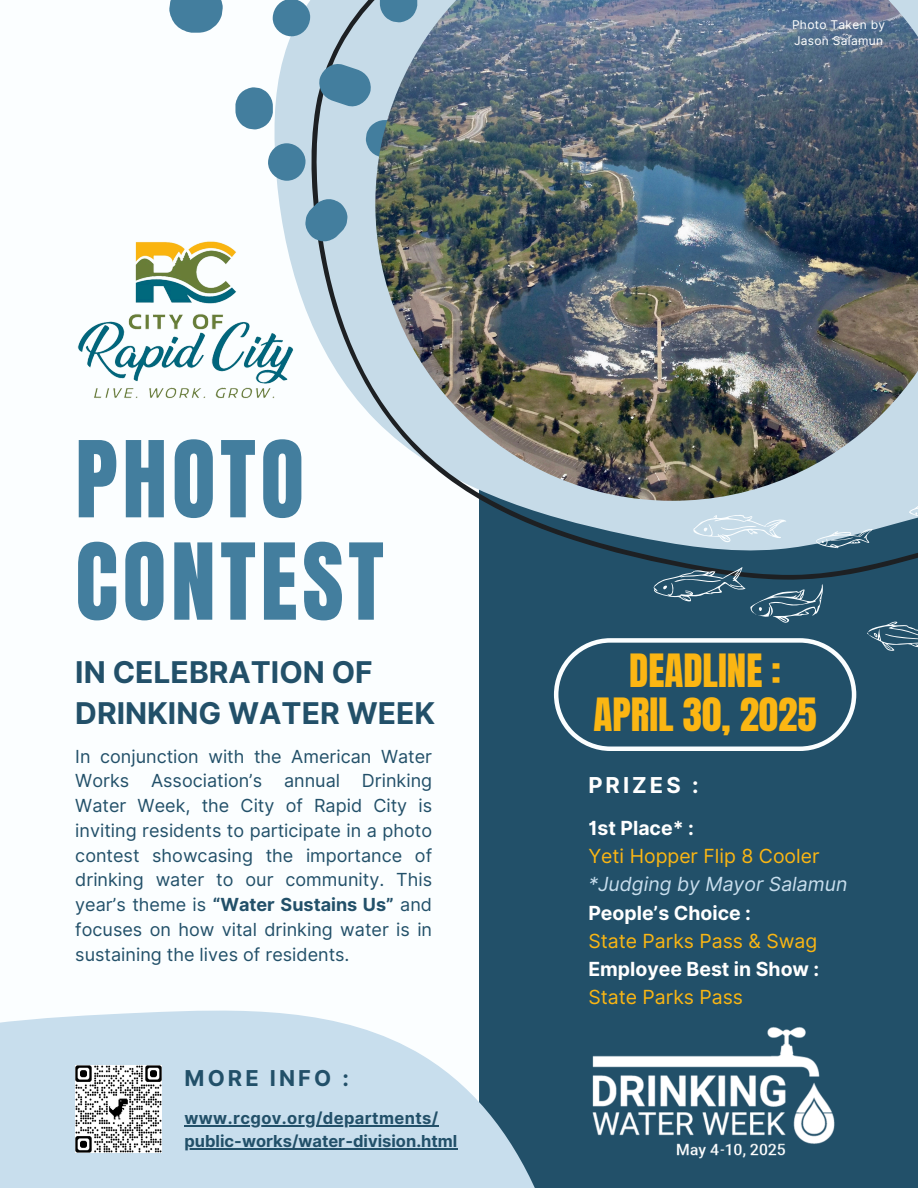
<style>
.page{position:relative;width:918px;height:1188px;background:#fbfeff}
.page>*{position:absolute;margin:0;border:0;box-sizing:border-box;transform-origin:0 0}
.t1{font:90px/102.3px "Anton";letter-spacing:.05em;color:#437e9e}
.t2{font:39px/43.8px "Anton";color:#fbb613;text-align:center}
.t3{font:700 30px/41.7px "Inter";color:#225069}
.t4{font:700 21.9px "Inter";letter-spacing:.14em;color:#225069}
.t5{font:700 21.9px "Inter";letter-spacing:.14em;color:#fff}
.t6{font:19.5px/28.2px "Inter";color:#fbb613}
.t7{font:italic 19.5px/28.2px "Inter";color:#c8deed}
.t8{font:700 19.5px "Inter";color:#fff}
.t9{font:18px/24.8px "Inter";color:#225069;text-align:justify}
.t10{font:700 16.5px "Inter";color:#225069}
.t11{font:700 16.5px "Inter";letter-spacing:.025em;color:#225069}
.t12{font:12px "Inter";letter-spacing:.025em;color:#fff}
.s1{font-weight:700}
.s2{font-style:normal;color:#fbb613}
.s3{font-weight:700;color:#fff}
</style>
<div class="page">
<div style="left:479px;top:389px;width:439px;height:799px;background:#225069"></div>
<svg style="left:273px;top:36px;width:35px;height:199px;fill:#c6dbe8"></svg>
<svg style="left:308px;top:0;width:246px;height:534px;fill:#c6dbe8"></svg>
<svg style="left:235px;top:87px;width:38px;height:42px"></svg>
<svg style="left:366px;top:120px;width:9px;height:38px"></svg>
<svg style="left:272px;top:0;width:39px;height:36px"></svg>
<svg style="left:305px;top:199px;width:43px;height:42px"></svg>
<div style="left:268px;top:143px;width:38px;height:38px;background:#437e9e;border-radius:50%"></div>
<svg style="left:319px;top:62px;width:53px;height:47px"></svg>
<svg style="left:169px;top:0;width:54px;height:33px"></svg>
<img style="left:375px;top:0;width:543px;height:501px">
<svg style="left:554px;top:501px;width:364px;height:250px"></svg>
<svg style="left:0;top:1010px;width:535px;height:178px;fill:#c8deed"></svg>
<img style="left:77px;top:235px;width:235px;height:176px">
<img style="left:592px;top:1027px;width:243px;height:132px">
<img style="left:75px;top:1066px;width:87px;height:86px">
<hr style="left:184px;top:1126px;width:255px;height:1px;background:#225069">
<hr style="left:184px;top:1148px;width:273px;height:1px;background:#225069">
<h1 class="t12" style="left:792px;top:17px;width:95px">Photo Taken by</h1>
<h3 class="t12" style="left:794px;top:33px;width:91px">Jason Salamun</h3>
<p class="t1" style="left:75px;top:430px;width:310px">PHOTO<br>CONTEST</p>
<p class="t3" style="left:75px;top:651px;width:361px">IN CELEBRATION OF<br>DRINKING WATER WEEK</p>
<p class="t9" style="left:75px;top:744px;width:358px">In conjunction with the American Water Works Association’s annual Drinking Water Week, the City of Rapid City is inviting residents to participate in a photo contest showcasing the importance of drinking water to our community. This year’s theme is <span class="s1">“Water Sustains Us”</span> and focuses on how vital drinking water is in sustaining the lives of residents.</p>
<p class="t4" style="left:184px;top:1065px;width:166px">MORE INFO :</p>
<h5 class="t11" style="left:184px;top:1109px;width:255px">www.rcgov.org/departments/</h5>
<p class="t10" style="left:184px;top:1131px;width:275px">public-works/water-division.html</p>
<p class="t2" style="left:593px;top:649px;width:225px">DEADLINE :<br>APRIL 30, 2025</p>
<p class="t5" style="left:588px;top:772px;width:112px">PRIZES :</p>
<h2 class="t8" style="left:588px;top:816px;width:107px">1st Place* :</h2>
<h4 class="t7" style="left:588px;top:842px;width:261px"><span class="s2">Yeti Hopper Flip 8 Cooler </span>*Judging by Mayor Salamun</h4>
<p class="t8" style="left:588px;top:901px;width:164px">People’s Choice :</p>
<h5 class="t6" style="left:588px;top:926px;width:233px">State Parks Pass &amp; Swag<br><span class="s3">Employee Best in Show :</span></h5>
<p class="t6" style="left:588px;top:983px;width:156px">State Parks Pass</p>
</div>
